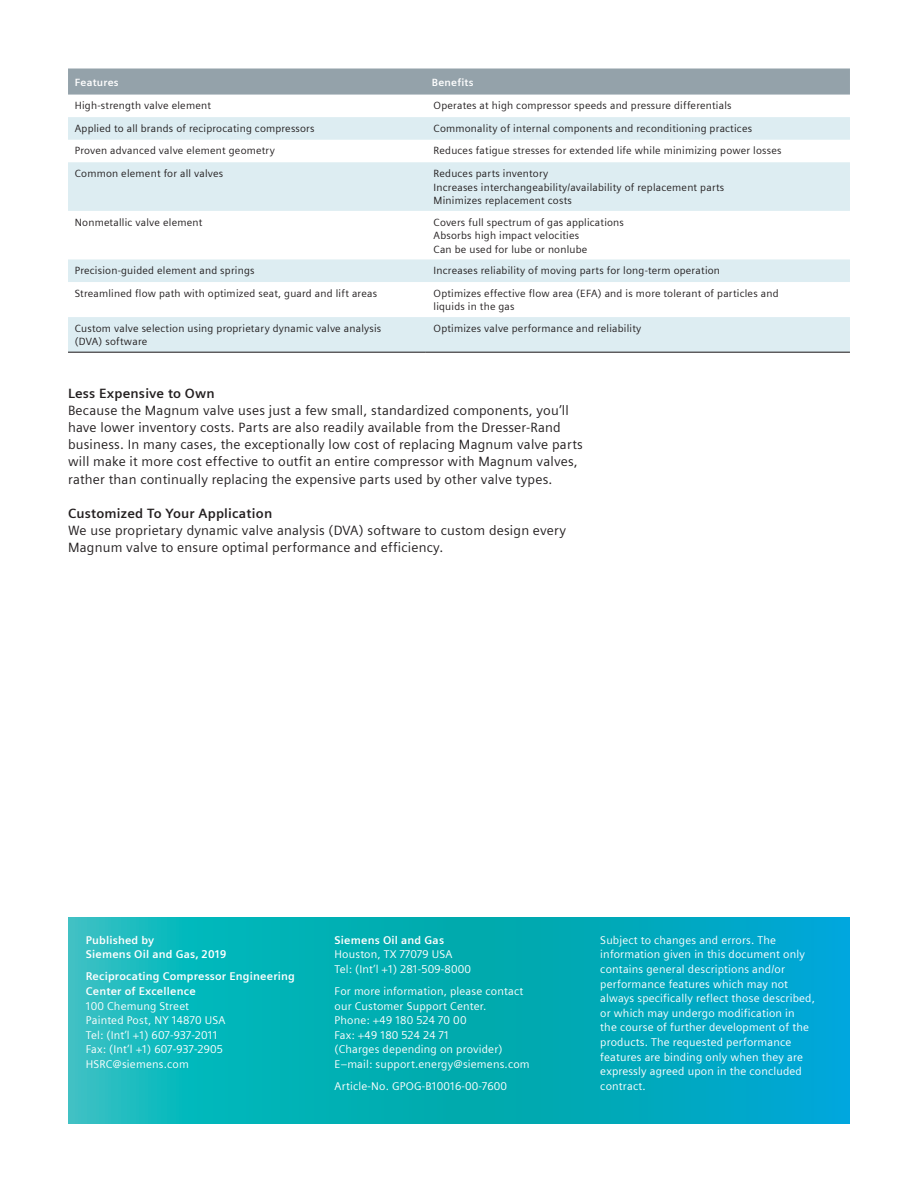
<style>
.page{position:relative;width:918px;height:1188px;background:#fff}
.page>*{position:absolute;margin:0;border:0;box-sizing:border-box;transform-origin:0 0}
._03__Body_text__9pt{font:13.5px/17px "Siemens Sans";letter-spacing:.015em;color:#231f20}
._03__Body_text_headl{font:700 13.5px "Siemens Sans";letter-spacing:.015em;color:#231f20}
._03__Body_text__7_5p{font:11.25px/14.7px "Siemens Sans";letter-spacing:.015em;color:#fff}
._03__Body_text__7_5p-2{font:700 11.25px/14.7px "Siemens Sans";letter-spacing:.015em;color:#fff}
._06__Table_copy__bla{font:10.5px/13.5px "Siemens Sans";letter-spacing:.02em;color:#231f20}
._06__Table_copy__bol{font:700 10.5px "Siemens Sans";letter-spacing:.02em;color:#fff}
.s1{font-weight:700}
</style>
<div class="page">
<svg style="left:68px;top:918px;width:782px;height:205px;background:#05aebc"></svg>
<div style="left:68px;top:69px;width:782px;height:26px;background:#94a2aa"></div>
<svg style="left:68px;top:117px;width:782px;height:235px;fill:#ddedf2"></svg>
<hr style="left:425px;top:352px;width:425px;height:1px;background:#231f20">
<hr style="left:68px;top:352px;width:357px;height:1px;background:#231f20">
<p class="_06__Table_copy__bol" style="left:75px;top:74px;width:45px">Features</p>
<p class="_06__Table_copy__bol" style="left:432px;top:74px;width:43px">Benefits</p>
<p class="_06__Table_copy__bla" style="left:75px;top:98px;width:138px">High-strength valve element</p>
<p class="_06__Table_copy__bla" style="left:434px;top:98px;width:299px">Operates at high compressor speeds and pressure differentials</p>
<p class="_06__Table_copy__bla" style="left:75px;top:121px;width:241px">Applied to all brands of reciprocating compressors</p>
<p class="_06__Table_copy__bla" style="left:434px;top:121px;width:320px">Commonality of internal components and reconditioning practices</p>
<p class="_06__Table_copy__bla" style="left:75px;top:143px;width:202px">Proven advanced valve element geometry</p>
<p class="_06__Table_copy__bla" style="left:434px;top:143px;width:349px">Reduces fatigue stresses for extended life while minimizing power losses</p>
<p class="_06__Table_copy__bla" style="left:75px;top:166px;width:150px">Common element for all valves</p>
<p class="_06__Table_copy__bla" style="left:434px;top:166px;width:116px">Reduces parts inventory</p>
<p class="_06__Table_copy__bla" style="left:434px;top:179px;width:292px">Increases interchangeability/availability of replacement parts</p>
<p class="_06__Table_copy__bla" style="left:434px;top:193px;width:140px">Minimizes replacement costs</p>
<p class="_06__Table_copy__bla" style="left:75px;top:215px;width:129px">Nonmetallic valve element</p>
<p class="_06__Table_copy__bla" style="left:434px;top:215px;width:192px">Covers full spectrum of gas applications</p>
<p class="_06__Table_copy__bla" style="left:434px;top:228px;width:147px">Absorbs high impact velocities</p>
<p class="_06__Table_copy__bla" style="left:434px;top:242px;width:155px">Can be used for lube or nonlube</p>
<p class="_06__Table_copy__bla" style="left:75px;top:263px;width:181px">Precision-guided element and springs</p>
<p class="_06__Table_copy__bla" style="left:434px;top:263px;width:288px">Increases reliability of moving parts for long-term operation</p>
<p class="_06__Table_copy__bla" style="left:75px;top:286px;width:304px">Streamlined flow path with optimized seat, guard and lift areas</p>
<p class="_06__Table_copy__bla" style="left:434px;top:286px;width:346px">Optimizes effective flow area (EFA) and is more tolerant of particles and liquids in the gas</p>
<p class="_06__Table_copy__bla" style="left:75px;top:321px;width:308px">Custom valve selection using proprietary dynamic valve analysis (DVA) software</p>
<p class="_06__Table_copy__bla" style="left:434px;top:321px;width:209px">Optimizes valve performance and reliability</p>
<p class="_03__Body_text_headl" style="left:68px;top:383px;width:148px">Less Expensive to Own</p>
<p class="_03__Body_text__9pt" style="left:68px;top:401px;width:516px">Because the Magnum valve uses just a few small, standardized components, you’ll have lower inventory costs. Parts are also readily available from the Dresser-Rand business. In many cases, the exceptionally low cost of replacing Magnum valve parts will make it more cost effective to outfit an entire compressor with Magnum valves, rather than continually replacing the expensive parts used by other valve types.</p>
<p class="_03__Body_text_headl" style="left:68px;top:503px;width:206px">Customized To Your Application</p>
<p class="_03__Body_text__9pt" style="left:68px;top:520px;width:500px">We use proprietary dynamic valve analysis (DVA) software to custom design every<br>Magnum valve to ensure optimal performance and efficiency.</p>
<p class="_03__Body_text__7_5p-2" style="left:86px;top:932px;width:142px">Published by<br>Siemens Oil and Gas, 2019</p>
<p class="_03__Body_text__7_5p" style="left:86px;top:968px;width:211px"><span class="s1">Reciprocating Compressor Engineering<br>Center of Excellence<br></span>100 Chemung Street<br>Painted Post, NY 14870 USA<br>Tel: (Int’l +1) 607-937-2011<br>Fax: (Int’l +1) 607-937-2905<br>HSRC@siemens.com</p>
<p class="_03__Body_text__7_5p" style="left:335px;top:932px;width:138px"><span class="s1">Siemens Oil and Gas<br></span>Houston, TX 77079 USA<br>Tel: (Int’l +1) 281-509-8000</p>
<p class="_03__Body_text__7_5p" style="left:335px;top:983px;width:197px">For more information, please contact our Customer Support Center.<br>Phone: +49 180 524 70 00<br>Fax: +49 180 524 24 71<br>(Charges depending on provider)<br>E–mail: support.energy@siemens.com</p>
<p class="_03__Body_text__7_5p" style="left:335px;top:1078px;width:174px">Article-No. GPOG-B10016-00-7600</p>
<p class="_03__Body_text__7_5p" style="left:600px;top:932px;width:216px">Subject to changes and errors. The information given in this document only contains general descriptions and/or performance features which may not always specifically reflect those described, or which may undergo modification in<br>the course of further development of the products. The requested performance features are binding only when they are expressly agreed upon in the concluded contract.</p>
</div>
